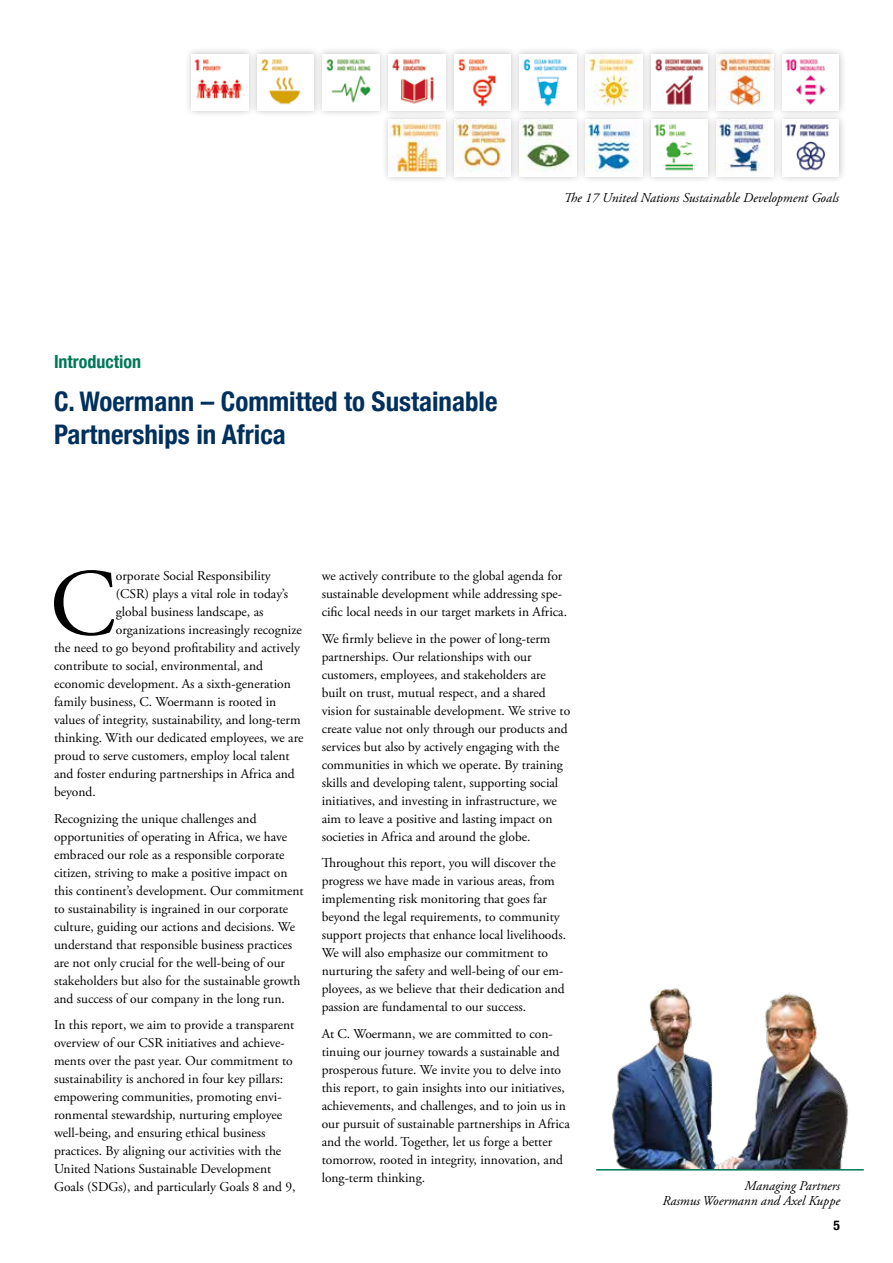
<style>
.page{position:relative;width:893px;height:1263px;background:#fff}
.page>*{position:absolute;margin:0;border:0;box-sizing:border-box;transform-origin:0 0}
.t1{font:94.95px "Adobe Garamond Pro";color:#000}
.t2{font:700 condensed 27px/32.4px "Helvetica Neue";color:#00305d}
.t3{font:700 condensed 18px "Helvetica Neue";color:#007858}
.t4{font:13.5px/18px "Adobe Garamond Pro";color:#000}
.t5{font:italic 13.5px/15px "Adobe Garamond Pro";color:#000;text-align:right}
.t6{font:700 condensed 13.5px "Helvetica Neue";color:#000}
</style>
<div class="page">
<img style="left:612px;top:988px;width:81px;height:181px">
<img style="left:693px;top:992px;width:155px;height:177px">
<div style="left:249px;top:46px;width:72px;height:72px;background:#000;opacity:.25"></div>
<img style="left:257px;top:54px;width:57px;height:57px">
<div style="left:184px;top:46px;width:72px;height:72px;background:#000;opacity:.25"></div>
<img style="left:192px;top:54px;width:56px;height:57px">
<div style="left:315px;top:46px;width:72px;height:72px;background:#000;opacity:.25"></div>
<img style="left:323px;top:54px;width:56px;height:57px">
<div style="left:381px;top:46px;width:72px;height:72px;background:#000;opacity:.25"></div>
<img style="left:388px;top:54px;width:57px;height:57px">
<div style="left:381px;top:112px;width:72px;height:72px;background:#f3f3f3"></div>
<img style="left:388px;top:119px;width:57px;height:57px">
<div style="left:446px;top:46px;width:72px;height:72px;background:#000;opacity:.25"></div>
<img style="left:454px;top:54px;width:57px;height:57px">
<div style="left:446px;top:112px;width:72px;height:72px;background:#000;opacity:.25"></div>
<img style="left:454px;top:119px;width:57px;height:57px">
<div style="left:512px;top:46px;width:72px;height:72px;background:#000;opacity:.25"></div>
<img style="left:520px;top:54px;width:56px;height:57px">
<div style="left:512px;top:112px;width:72px;height:72px;background:#000;opacity:.25"></div>
<img style="left:520px;top:119px;width:56px;height:57px">
<div style="left:578px;top:46px;width:72px;height:72px;background:#000;opacity:.25"></div>
<img style="left:585px;top:54px;width:57px;height:57px">
<div style="left:578px;top:112px;width:72px;height:72px;background:#f2f2f2"></div>
<img style="left:585px;top:119px;width:57px;height:57px">
<div style="left:643px;top:46px;width:72px;height:72px;background:#000;opacity:.25"></div>
<img style="left:651px;top:54px;width:57px;height:57px">
<div style="left:643px;top:112px;width:72px;height:72px;background:#000;opacity:.25"></div>
<img style="left:651px;top:119px;width:57px;height:57px">
<div style="left:709px;top:46px;width:72px;height:72px;background:#000;opacity:.25"></div>
<img style="left:717px;top:54px;width:56px;height:57px">
<div style="left:709px;top:112px;width:72px;height:72px;background:#000;opacity:.25"></div>
<img style="left:717px;top:119px;width:56px;height:57px">
<div style="left:775px;top:46px;width:71px;height:72px;background:#000;opacity:.25"></div>
<img style="left:782px;top:54px;width:57px;height:57px">
<div style="left:775px;top:112px;width:71px;height:72px;background:#000;opacity:.25"></div>
<img style="left:782px;top:119px;width:57px;height:57px">
<hr style="left:596px;top:1169px;width:268px;height:1px;background:#007858">
<h3 class="t3" style="left:54px;top:346px;width:89px">Introduction</h3>
<h2 class="t2" style="left:54px;top:384px;width:445px">C. Woermann – Committed to Sustainable<br>Partnerships in Africa</h2>
<p class="t5" style="left:564px;top:190px;width:277px">The 17 United Nations Sustainable Development Goals</p>
<h1 class="t1" style="left:50px;top:547px;width:68px">C</h1>
<p class="t4" style="left:116px;top:567px;width:156px">orporate Social Responsibility</p>
<p class="t4" style="left:116px;top:585px;width:174px">(CSR) plays a vital role in today’s</p>
<p class="t4" style="left:116px;top:603px;width:149px">global business landscape, as</p>
<p class="t4" style="left:116px;top:621px;width:187px">organizations increasingly recognize</p>
<p class="t4" style="left:54px;top:639px;width:248px">the need to go beyond profitability and actively</p>
<p class="t4" style="left:54px;top:657px;width:211px">contribute to social, environmental, and</p>
<p class="t4" style="left:54px;top:675px;width:238px">economic development. As a sixth-generation</p>
<p class="t4" style="left:54px;top:693px;width:224px">family business, C. Woermann is rooted in</p>
<p class="t4" style="left:54px;top:711px;width:248px">values of integrity, sustainability, and long-term</p>
<p class="t4" style="left:54px;top:729px;width:251px">thinking. With our dedicated employees, we are</p>
<p class="t4" style="left:54px;top:747px;width:237px">proud to serve customers, employ local talent</p>
<p class="t4" style="left:54px;top:765px;width:242px">and foster enduring partnerships in Africa and</p>
<p class="t4" style="left:54px;top:783px;width:43px">beyond.</p>
<p class="t4" style="left:54px;top:810px;width:251px">Recognizing the unique challenges and opportunities of operating in Africa, we have embraced our role as a responsible corporate citizen, striving to make a positive impact on this continent’s development. Our commitment to sustainability is ingrained in our corporate culture, guiding our actions and decisions. We understand that responsible business practices are not only crucial for the well-being of our stakeholders but also for the sustainable growth and success of our company in the long run.</p>
<p class="t4" style="left:54px;top:1016px;width:243px">In this report, we aim to provide a transparent overview of our CSR initiatives and achieve&shy;ments over the past year. Our commitment to sustainability is anchored in four key pillars: empowering communities, promoting envi&shy;ronmental stewardship, nurturing employee well-being, and ensuring ethical business practices. By aligning our activities with the United Nations Sustainable Development Goals (SDGs), and particularly Goals 8 and 9,</p>
<p class="t4" style="left:322px;top:567px;width:247px">we actively contribute to the global agenda for sustainable development while addressing spe&shy;cific local needs in our target markets in Africa.</p>
<p class="t4" style="left:322px;top:630px;width:250px">We firmly believe in the power of long-term partnerships. Our relationships with our customers, employees, and stakeholders are built on trust, mutual respect, and a shared vision for sustainable development. We strive to create value not only through our products and services but also by actively engaging with the communities in which we operate. By training skills and developing talent, supporting social initiatives, and investing in infrastructure, we aim to leave a positive and lasting impact on societies in Africa and around the globe.</p>
<p class="t4" style="left:322px;top:854px;width:246px">Throughout this report, you will discover the progress we have made in various areas, from implementing risk monitoring that goes far beyond the legal requirements, to community support projects that enhance local livelihoods.<br>We will also emphasize our commitment to nurturing the safety and well-being of our em&shy;ployees, as we believe that their dedication and passion are fundamental to our success.</p>
<p class="t4" style="left:322px;top:1025px;width:250px">At C. Woermann, we are committed to con&shy;tinuing our journey towards a sustainable and prosperous future. We invite you to delve into this report, to gain insights into our initiatives, achievements, and challenges, and to join us in our pursuit of sustainable partnerships in Africa and the world. Together, let us forge a better tomorrow, rooted in integrity, innovation, and long-term thinking.</p>
<p class="t5" style="left:662px;top:1178px;width:179px">Managing Partners<br>Rasmus Woermann and Axel Kuppe</p>
<p class="t6" style="left:833px;top:1213px;width:8px">5</p>
</div>
